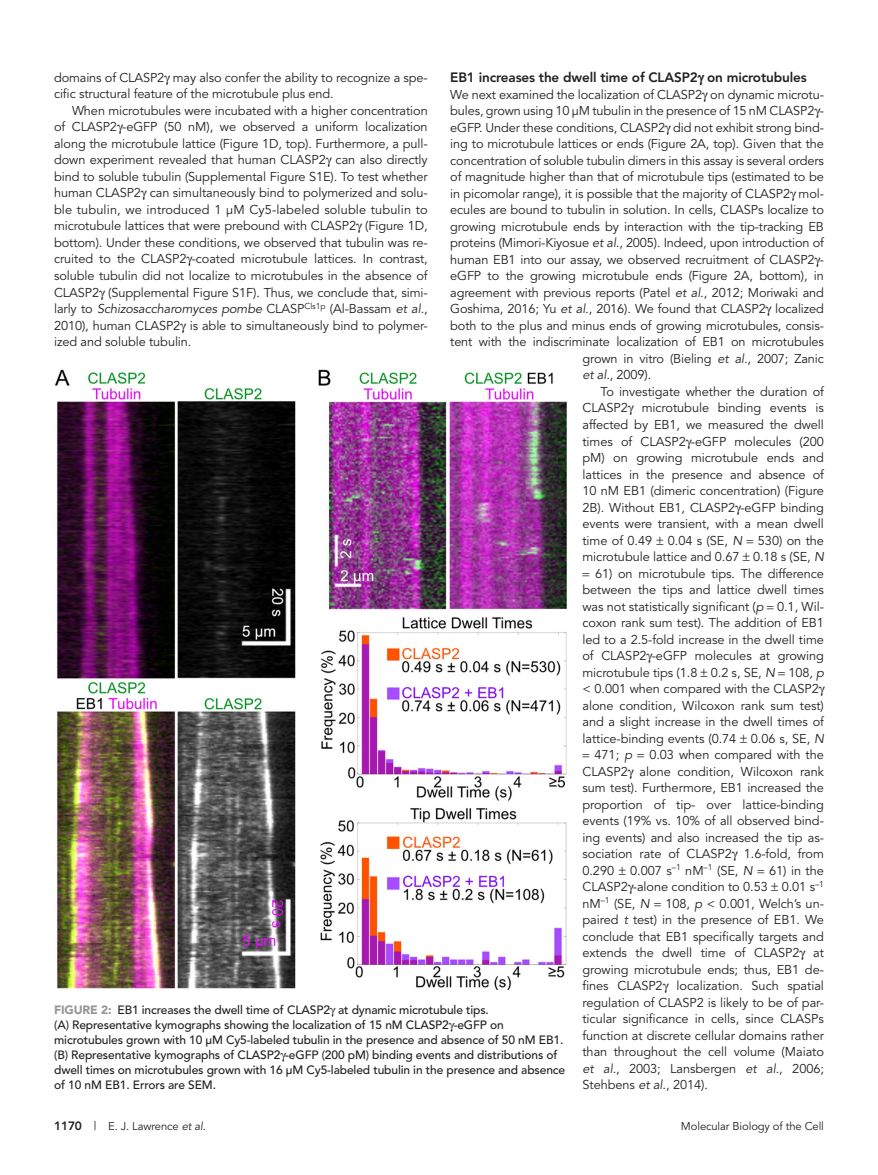
<style>
.page{position:relative;width:878px;height:1175px;background:#fff}
.page>*{position:absolute;margin:0;border:0;box-sizing:border-box;transform-origin:0 0}
.t1{font:800 13.5px "Avenir";letter-spacing:-.01em;color:#231f20}
.Para{font:12.75px/16.5px "Avenir";letter-spacing:-.005em;color:#231f20;text-align:justify}
.ParaFL{font:12.75px "Avenir";letter-spacing:-.01em;color:#231f20}
.FigCaption{font:500 12px/15px "Avenir";letter-spacing:-.01em;color:#231f20}
.ParaFL-2{font:11.25px "Avenir";letter-spacing:-.01em;color:#231f20}
.s1{font-style:italic}
.s2{font-weight:900;color:#939598}
.s3{font-weight:800;font-size:12px}
.s4{font-size:12px}
</style>
<div class="page">
<img style="left:54px;top:370px;width:513px;height:619px">
<h2 class="t1" style="left:450px;top:70px;width:358px">EB1 increases the dwell time of CLASP2 on microtubules</h2>
<p class="ParaFL" style="left:450px;top:87px;width:375px">We next examined the localization of CLASP2 on dynamic microtu-</p>
<p class="ParaFL" style="left:450px;top:104px;width:375px">bules, grown using 10 µM tubulin in the presence of 15 nM CLASP2 -</p>
<p class="ParaFL" style="left:450px;top:120px;width:375px">eGFP. Under these conditions, CLASP2 did not exhibit strong bind-</p>
<p class="ParaFL" style="left:450px;top:137px;width:375px">ing to microtubule lattices or ends (Figure 2A, top). Given that the</p>
<p class="ParaFL" style="left:450px;top:153px;width:375px">concentration of soluble tubulin dimers in this assay is several orders</p>
<p class="ParaFL" style="left:450px;top:170px;width:375px">of magnitude higher than that of microtubule tips (estimated to be</p>
<p class="ParaFL" style="left:450px;top:186px;width:375px">in picomolar range), it is possible that the majority of CLASP2 mol-</p>
<p class="ParaFL" style="left:450px;top:203px;width:375px">ecules are bound to tubulin in solution. In cells, CLASPs localize to</p>
<p class="ParaFL" style="left:450px;top:219px;width:375px">growing microtubule ends by interaction with the tip-tracking EB</p>
<p class="ParaFL" style="left:450px;top:236px;width:375px">proteins (Mimori-Kiyosue <span class="s1">et al.</span>, 2005). Indeed, upon introduction of</p>
<p class="ParaFL" style="left:450px;top:252px;width:375px">human EB1 into our assay, we observed recruitment of CLASP2 -</p>
<p class="ParaFL" style="left:450px;top:269px;width:375px">eGFP to the growing microtubule ends (Figure 2A, bottom), in</p>
<p class="ParaFL" style="left:450px;top:285px;width:375px">agreement with previous reports (Patel <span class="s1">et al.</span>, 2012; Moriwaki and</p>
<p class="ParaFL" style="left:450px;top:302px;width:375px">Goshima, 2016; Yu <span class="s1">et al.</span>, 2016). We found that CLASP2 localized</p>
<p class="ParaFL" style="left:450px;top:318px;width:375px">both to the plus and minus ends of growing microtubules, consis-</p>
<p class="ParaFL" style="left:450px;top:335px;width:375px">tent with the indiscriminate localization of EB1 on microtubules</p>
<p class="ParaFL" style="left:582px;top:351px;width:243px">grown in vitro (Bieling <span class="s1">et al.</span>, 2007; Zanic</p>
<p class="ParaFL" style="left:582px;top:368px;width:70px"><span class="s1">et al.</span>, 2009).</p>
<p class="Para" style="left:582px;top:384px;width:243px;text-indent:18px">To investigate whether the duration of CLASP2 microtubule binding events is affected by EB1, we measured the dwell times of CLASP2 -eGFP molecules (200 pM) on growing microtubule ends and lattices in the presence and absence of 10 nM EB1 (dimeric concentration) (Figure 2B). Without EB1, CLASP2 -eGFP binding events were transient, with a mean dwell time of 0.49 0.04 s (SE, <span class="s1">N</span> 530) on the microtubule lattice and 0.67 0.18 s (SE, <span class="s1">N</span></p>
<p class="Para" style="left:595px;top:565px;width:230px">61) on microtubule tips. The difference</p>
<p class="Para" style="left:582px;top:582px;width:243px">between the tips and lattice dwell times</p>
<p class="Para" style="left:582px;top:598px;width:243px">was not statistically significant (<span class="s1">p</span> 0.1, Wil-</p>
<p class="Para" style="left:582px;top:615px;width:243px">coxon rank sum test). The addition of EB1</p>
<p class="Para" style="left:582px;top:631px;width:243px">led to a 2.5-fold increase in the dwell time</p>
<p class="Para" style="left:582px;top:648px;width:243px">of CLASP2 -eGFP molecules at growing</p>
<p class="Para" style="left:582px;top:664px;width:243px">microtubule tips (1.8 0.2 s, SE, <span class="s1">N</span> 108, <span class="s1">p</span></p>
<p class="Para" style="left:582px;top:681px;width:238px">&lt; 0.001 when compared with the CLASP2</p>
<p class="Para" style="left:582px;top:697px;width:243px">alone condition, Wilcoxon rank sum test)</p>
<p class="Para" style="left:582px;top:714px;width:243px">and a slight increase in the dwell times of</p>
<p class="Para" style="left:582px;top:730px;width:243px">lattice-binding events (0.74 0.06 s, SE, <span class="s1">N</span></p>
<p class="Para" style="left:594px;top:747px;width:39px">471; <span class="s1">p</span></p>
<p class="Para" style="left:54px;top:70px;width:375px">domains of CLASP2 may also confer the ability to recognize a spe&shy;cific structural feature of the microtubule plus end.</p>
<p class="Para" style="left:54px;top:103px;width:375px;text-indent:18px">When microtubules were incubated with a higher concentration of CLASP2 -eGFP (50 nM), we observed a uniform localization along the microtubule lattice (Figure 1D, top). Furthermore, a pull&shy;down experiment revealed that human CLASP2 can also directly bind to soluble tubulin (Supplemental Figure S1E). To test whether human CLASP2 can simultaneously bind to polymerized and solu&shy;ble tubulin, we introduced 1 µM Cy5-labeled soluble tubulin to microtubule lattices that were prebound with CLASP2 (Figure 1D, bottom). Under these conditions, we observed that tubulin was re&shy;cruited to the CLASP2 -coated microtubule lattices. In contrast, soluble tubulin did not localize to microtubules in the absence of CLASP2 (Supplemental Figure S1F). Thus, we conclude that, simi&shy;larly to <span class="s1">Schizosaccharomyces pombe</span> CLASP<sup>Cls1p</sup> (Al-Bassam <span class="s1">et al.</span>, 2010), human CLASP2 is able to simultaneously bind to polymer&shy;ized and soluble tubulin.</p>
<p class="Para" style="left:582px;top:747px;width:243px;text-indent:67px">0.03 when compared with the CLASP2 alone condition, Wilcoxon rank sum test). Furthermore, EB1 increased the proportion of tip- over lattice-binding events (19% vs. 10% of all observed bind&shy;ing events) and also increased the tip as&shy;sociation rate of CLASP2 1.6-fold, from 0.290</p>
<p class="Para" style="left:630px;top:862px;width:124px">0.007 s<sup>–1</sup> nM<sup>–1</sup> (SE, <span class="s1">N</span></p>
<p class="Para" style="left:582px;top:862px;width:243px;text-indent:186px">61) in the CLASP2 -alone condition to 0.53 0.01 s<sup>–1 </sup>nM<sup>–1</sup> (SE, <span class="s1">N</span> 108, <span class="s1">p</span> &lt; 0.001, Welch’s un&shy;paired <span class="s1">t</span> test) in the presence of EB1. We conclude that EB1 specifically targets and extends the dwell time of CLASP2 at growing microtubule ends; thus, EB1 de&shy;fines CLASP2 localization. Such spatial regulation of CLASP2 is likely to be of par&shy;ticular significance in cells, since CLASPs function at discrete cellular domains rather than throughout the cell volume (Maiato <span class="s1">et al.</span>, 2003; Lansbergen <span class="s1">et al.</span>, 2006; Stehbens <span class="s1">et al.</span>, 2014).</p>
<p class="FigCaption" style="left:54px;top:1002px;width:512px"><span class="s2">FIGURE 2:</span> EB1 increases the dwell time of CLASP2 at dynamic microtubule tips.<br>(A) Representative kymographs showing the localization of 15 nM CLASP2 -eGFP on microtubules grown with 10 µM Cy5-labeled tubulin in the presence and absence of 50 nM EB1. (B) Representative kymographs of CLASP2 -eGFP (200 pM) binding events and distributions of dwell times on microtubules grown with 16 µM Cy5-labeled tubulin in the presence and absence of 10 nM EB1. Errors are SEM.</p>
<p class="ParaFL-2" style="left:54px;top:1119px;width:153px"><span class="s3">1170</span> <span class="s4">|</span> E. J. Lawrence <span class="s1">et al</span>.</p>
<p class="ParaFL-2" style="left:681px;top:1119px;width:144px">Molecular Biology of the Cell</p>
</div>
